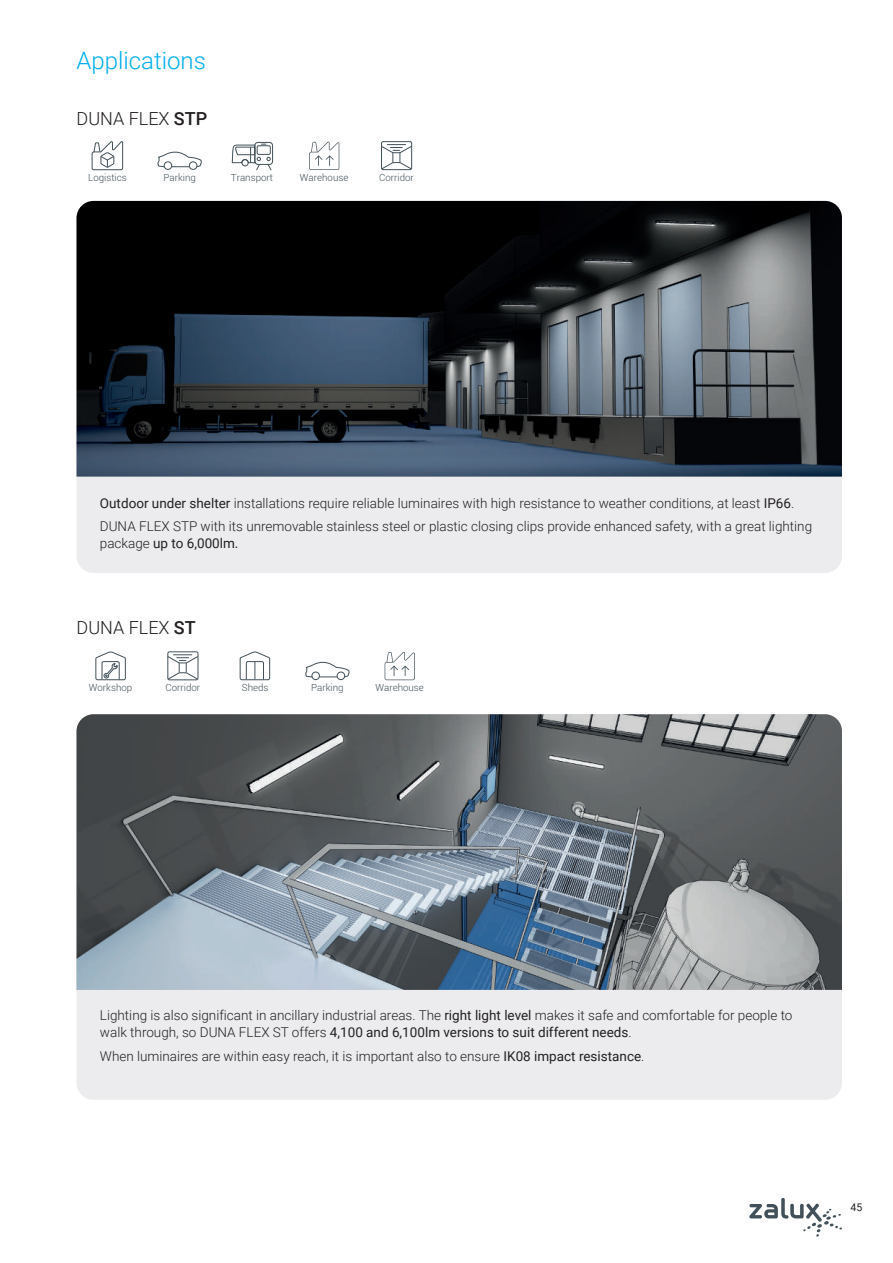
<style>
.page{position:relative;width:893px;height:1263px;background:#fff}
.page>*{position:absolute;margin:0;border:0;box-sizing:border-box;transform-origin:0 0}
.t1{font:300 24px "Roboto";color:#00aeef}
.t2{font:300 18px "Roboto";color:#231f20}
.t3{font:300 13.5px/17px "Roboto";color:#231f20}
.t4{font:13.5px "Roboto";color:#231f20}
.t5{font:10.5px "Roboto";color:#231f20}
.t6{font:300 9.75px "Roboto";color:#425159}
.s1{font-weight:500}
.s2{font-weight:400}
.s3{font-weight:300}
</style>
<div class="page">
<hr style="left:0;top:0;width:1px;height:367px;background:#ececee">
<div style="left:77px;top:201px;width:765px;height:372px;background:#ececee;border-radius:17px"></div>
<img style="left:77px;top:201px;width:765px;height:275px">
<div style="left:77px;top:714px;width:765px;height:386px;background:#ececee;border-radius:17px"></div>
<img style="left:77px;top:714px;width:765px;height:276px">
<svg style="left:91px;top:141px;width:32px;height:29px"></svg>
<svg style="left:157px;top:151px;width:44px;height:19px"></svg>
<div style="left:255px;top:142px;width:18px;height:23px;border:1px solid #425159;border-radius:3px"></div>
<svg style="left:232px;top:144px;width:40px;height:27px"></svg>
<svg style="left:309px;top:142px;width:30px;height:28px"></svg>
<div style="left:381px;top:141px;width:31px;height:29px;border:1px solid #425159;border-radius:2px"></div>
<svg style="left:381px;top:144px;width:31px;height:26px"></svg>
<svg style="left:95px;top:651px;width:31px;height:29px"></svg>
<div style="left:167px;top:651px;width:31px;height:29px;border:1px solid #425159;border-radius:2px"></div>
<svg style="left:167px;top:654px;width:32px;height:26px"></svg>
<svg style="left:239px;top:651px;width:31px;height:29px"></svg>
<svg style="left:305px;top:661px;width:44px;height:20px"></svg>
<svg style="left:385px;top:652px;width:30px;height:28px"></svg>
<svg style="left:749px;top:1198px;width:93px;height:38px"></svg>
<h1 class="t1" style="left:77px;top:44px;width:131px">Applications</h1>
<h2 class="t2" style="left:77px;top:105px;width:132px">DUNA FLEX <span class="s1">STP</span></h2>
<p class="t6" style="left:88px;top:171px;width:40px">Logistics</p>
<p class="t6" style="left:163px;top:171px;width:34px">Parking</p>
<p class="t6" style="left:231px;top:171px;width:44px">Transport</p>
<p class="t6" style="left:300px;top:171px;width:50px">Warehouse</p>
<p class="t6" style="left:379px;top:171px;width:36px">Corridor</p>
<p class="t3" style="left:100px;top:490px;width:714px;line-height:23.7px"><span class="s2">Outdoor under shelter</span> installations require reliable luminaires with high resistance to weather conditions, at least <span class="s2">IP66</span>.<br>DUNA FLEX STP with its unremovable stainless steel or plastic closing clips provide enhanced safety, with a great lighting</p>
<p class="t4" style="left:100px;top:534px;width:140px"><span class="s3">package</span> up to 6,000lm.</p>
<h2 class="t2" style="left:77px;top:615px;width:121px">DUNA FLEX <span class="s1">ST</span></h2>
<p class="t6" style="left:89px;top:681px;width:45px">Workshop</p>
<p class="t6" style="left:165px;top:681px;width:36px">Corridor</p>
<p class="t6" style="left:242px;top:681px;width:28px">Sheds</p>
<p class="t6" style="left:311px;top:681px;width:34px">Parking</p>
<p class="t6" style="left:375px;top:681px;width:50px">Warehouse</p>
<p class="t3" style="left:100px;top:1006px;width:694px">Lighting is also significant in ancillary industrial areas. The <span class="s2">right light level</span> makes it safe and comfortable for people to walk through, so DUNA FLEX ST offers <span class="s2">4,100 and 6,100lm versions to suit different needs</span>.</p>
<p class="t3" style="left:100px;top:1047px;width:546px">When luminaires are within easy reach, it is important also to ensure <span class="s2">IK08 impact resistance</span>.</p>
<p class="t5" style="left:850px;top:1200px;width:13px">45</p>
</div>
